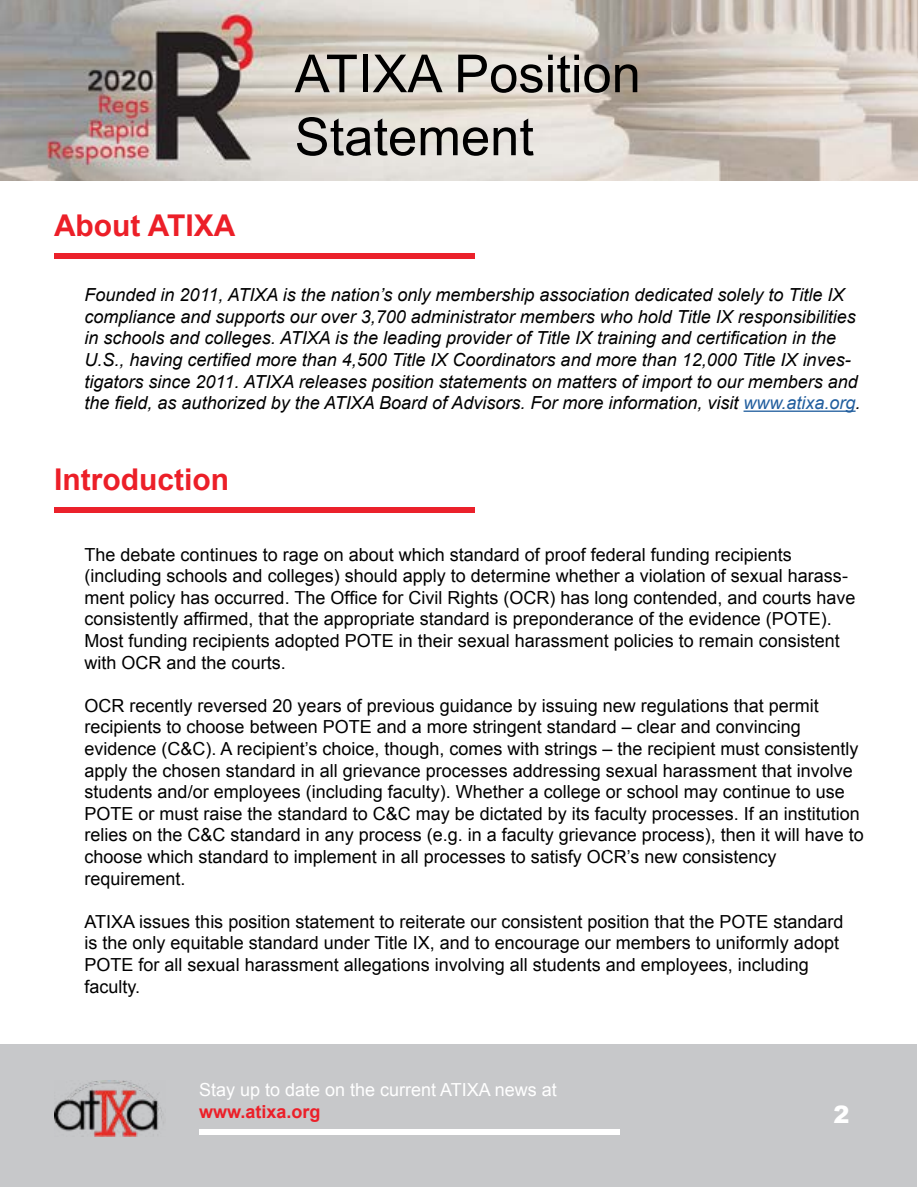
<style>
.page{position:relative;width:918px;height:1188px;background:#fff}
.page>*{position:absolute;margin:0;border:0;box-sizing:border-box;transform-origin:0 0}
.t1{font:52.5px/63px "Arial";color:#000}
.t2{font:700 30px "Arial";color:#ec1f28}
.t3{font:900 24px "Arial";color:#fff}
.t4{font:18px/21.6px "Arial";color:#000}
.t5{font:italic 18px/21.6px "Arial";color:#000}
.t6{font:18px "Arial";color:#fff}
.t7{font:700 18px "Arial";color:#ec1f28}
.s1{color:#215e9e}
</style>
<div class="page">
<img style="left:0;top:0;width:918px;height:181px">
<div style="left:1px;top:1045px;width:916px;height:142px;background:#c7c8ca"></div>
<hr style="left:744px;top:411px;width:112px;height:1px;background:#215e9e">
<div style="left:54px;top:253px;width:420px;height:6px;background:#eb212b"></div>
<div style="left:199px;top:1130px;width:420px;height:5px;background:#fff"></div>
<img style="left:54px;top:1080px;width:110px;height:57px">
<div style="left:54px;top:507px;width:420px;height:6px;background:#eb212b"></div>
<h2 class="t2" style="left:54px;top:206px;width:183px">About ATIXA</h2>
<h1 class="t1" style="left:295px;top:43px;width:348px">ATIXA Position<br>Statement</h1>
<p class="t5" style="left:85px;top:284px;width:777px">Founded in 2011, ATIXA is the nation’s only membership association dedicated solely to Title IX compliance and supports our over 3,700 administrator members who hold Title IX responsibilities in schools and colleges. ATIXA is the leading provider of Title IX training and certification in the U.S., having certified more than 4,500 Title IX Coordinators and more than 12,000 Title IX inves&shy;tigators since 2011. ATIXA releases position statements on matters of import to our members and the field, as authorized by the ATIXA Board of Advisors. For more information, visit <span class="s1">www.atixa.org</span>.</p>
<h2 class="t2" style="left:54px;top:460px;width:176px">Introduction</h2>
<p class="t4" style="left:85px;top:544px;width:772px">The debate continues to rage on about which standard of proof federal funding recipients (including schools and colleges) should apply to determine whether a violation of sexual harass&shy;ment policy has occurred. The Office for Civil Rights (OCR) has long contended, and courts have consistently affirmed, that the appropriate standard is preponderance of the evidence (POTE).<br>Most funding recipients adopted POTE in their sexual harassment policies to remain consistent with OCR and the courts.</p>
<p class="t4" style="left:85px;top:695px;width:781px">OCR recently reversed 20 years of previous guidance by issuing new regulations that permit recipients to choose between POTE and a more stringent standard – clear and convincing evidence (C&amp;C). A recipient’s choice, though, comes with strings – the recipient must consistently apply the chosen standard in all grievance processes addressing sexual harassment that involve students and/or employees (including faculty). Whether a college or school may continue to use POTE or must raise the standard to C&amp;C may be dictated by its faculty processes. If an institution relies on the C&amp;C standard in any process (e.g. in a faculty grievance process), then it will have to choose which standard to implement in all processes to satisfy OCR’s new consistency requirement.</p>
<p class="t4" style="left:85px;top:911px;width:761px">ATIXA issues this position statement to reiterate our consistent position that the POTE standard is the only equitable standard under Title IX, and to encourage our members to uniformly adopt POTE for all sexual harassment allegations involving all students and employees, including faculty.</p>
<p class="t6" style="left:199px;top:1078px;width:359px">Stay up to date on the current ATIXA news at</p>
<p class="t7" style="left:199px;top:1100px;width:123px">www.atixa.org</p>
<h3 class="t3" style="left:833px;top:1097px;width:18px">2</h3>
</div>
